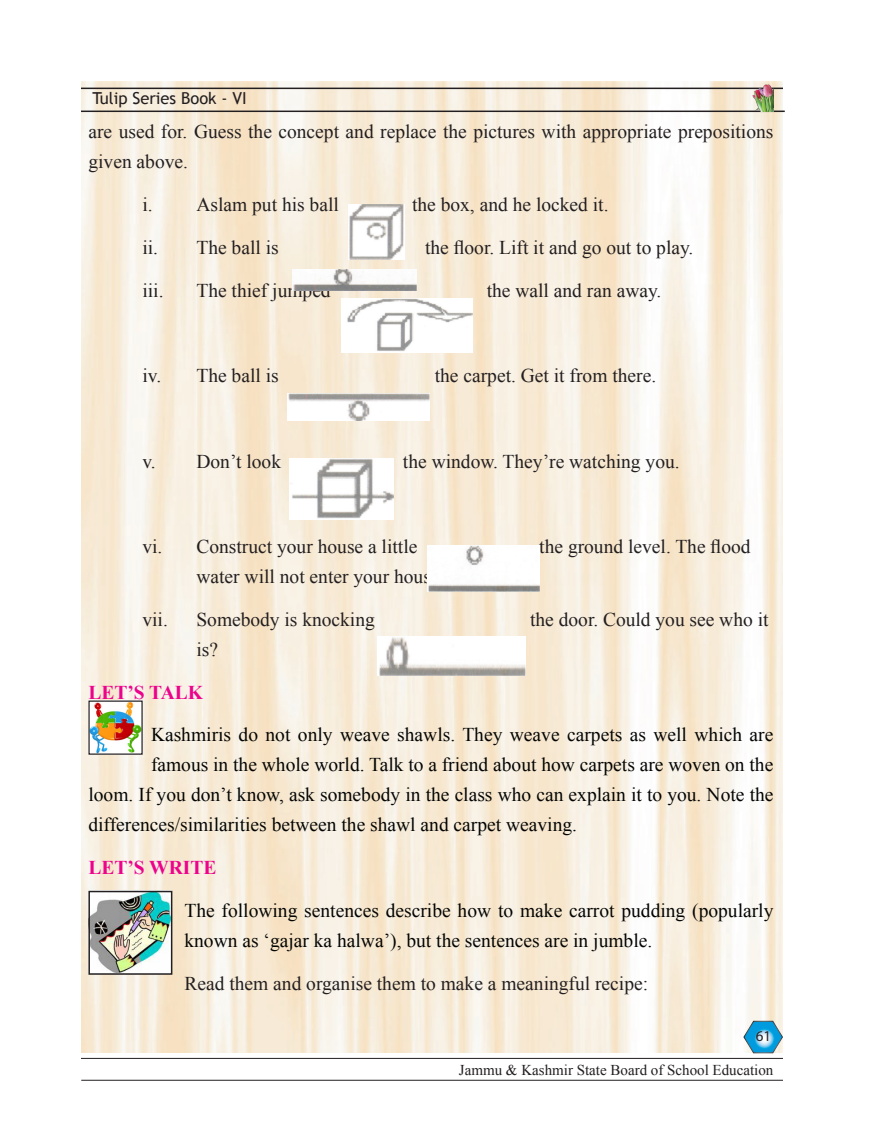
<style>
.page{position:relative;width:891px;height:1134px;background:#fff}
.page>*{position:absolute;margin:0;border:0;box-sizing:border-box;transform-origin:0 0}
.t1{font:19.5px/30px "Times New Roman";color:#231f20}
.t2{font:19.5px/30px "Times New Roman";color:#040503}
.t3{font:700 19.5px "Times New Roman";color:#ed028c}
.t4{font:16.5px "Trebuchet MS";color:#231f20}
.t5{font:15px "Times New Roman";color:#231f20}
.t6{font:15px "Myriad Pro";color:#231f20}
</style>
<div class="page">
<img style="left:81px;top:81px;width:702px;height:972px">
<svg style="left:743px;top:1020px;width:40px;height:34px"></svg>
<hr style="left:81px;top:1058px;width:702px;height:1px;background:#231f20">
<hr style="left:81px;top:1080px;width:702px;height:1px;background:#231f20">
<hr style="left:81px;top:88px;width:702px;height:1px;background:#231f20">
<hr style="left:81px;top:111px;width:704px;height:1px;background:#231f20">
<img style="left:751px;top:81px;width:22px;height:31px">
<img style="left:349px;top:204px;width:56px;height:55px">
<img style="left:293px;top:270px;width:124px;height:21px">
<img style="left:341px;top:299px;width:132px;height:54px">
<img style="left:287px;top:394px;width:142px;height:27px">
<img style="left:289px;top:458px;width:104px;height:61px">
<img style="left:427px;top:546px;width:112px;height:45px">
<img style="left:378px;top:636px;width:148px;height:40px">
<img style="left:90px;top:703px;width:51px;height:50px">
<img style="left:91px;top:894px;width:78px;height:78px">
<div style="left:88px;top:891px;width:84px;height:84px;border:2px solid #231f20"></div>
<p class="t4" style="left:92px;top:89px;width:156px">Tulip Series Book - VI</p>
<p class="t1" style="left:88px;top:116px;width:686px">are used for. Guess the concept and replace the pictures with appropriate prepositions given above.</p>
<p class="t1" style="left:142px;top:189px;width:198px">i. Aslam put his ball</p>
<p class="t1" style="left:412px;top:189px;width:198px">the box, and he locked it.</p>
<p class="t1" style="left:142px;top:232px;width:138px">ii. The ball is</p>
<p class="t1" style="left:425px;top:232px;width:270px">the floor. Lift it and go out to play.</p>
<p class="t1" style="left:142px;top:275px;width:23px">iii.</p>
<p class="t1" style="left:196px;top:275px;width:136px">The thief jumped</p>
<p class="t1" style="left:487px;top:275px;width:176px">the wall and ran away.</p>
<p class="t1" style="left:142px;top:360px;width:138px">iv. The ball is</p>
<p class="t1" style="left:435px;top:360px;width:223px">the carpet. Get it from there.</p>
<p class="t1" style="left:142px;top:446px;width:140px">v. Don’t look</p>
<p class="t1" style="left:403px;top:446px;width:278px">the window. They’re watching you.</p>
<p class="t1" style="left:142px;top:531px;width:276px">vi. Construct your house a little</p>
<p class="t1" style="left:539px;top:531px;width:213px">the ground level. The flood</p>
<p class="t1" style="left:196px;top:561px;width:250px">water will not enter your house.</p>
<p class="t1" style="left:142px;top:604px;width:27px">vii.</p>
<p class="t1" style="left:196px;top:604px;width:180px">Somebody is knocking</p>
<p class="t1" style="left:530px;top:604px;width:240px">the door. Could you see who it</p>
<p class="t1" style="left:196px;top:634px;width:23px">is?</p>
<p class="t3" style="left:88px;top:679px;width:116px">LET’S TALK</p>
<p class="t2" style="left:151px;top:719px;width:624px">Kashmiris do not only weave shawls. They weave carpets as well which are</p>
<p class="t2" style="left:151px;top:749px;width:624px">famous in the whole world. Talk to a friend about how carpets are woven on the</p>
<p class="t2" style="left:88px;top:779px;width:687px">loom. If you don’t know, ask somebody in the class who can explain it to you. Note the</p>
<p class="t2" style="left:88px;top:809px;width:490px">differences/similarities between the shawl and carpet weaving.</p>
<p class="t3" style="left:88px;top:854px;width:130px">LET’S WRITE</p>
<p class="t2" style="left:184px;top:895px;width:591px">The following sentences describe how to make carrot pudding (popularly known as ‘gajar ka halwa’), but the sentences are in jumble.</p>
<p class="t1" style="left:184px;top:968px;width:465px">Read them and organise them to make a meaningful recipe:</p>
<p class="t6" style="left:756px;top:1027px;width:17px">61</p>
<p class="t5" style="left:459px;top:1060px;width:316px">Jammu &amp; Kashmir State Board of School Education</p>
</div>
